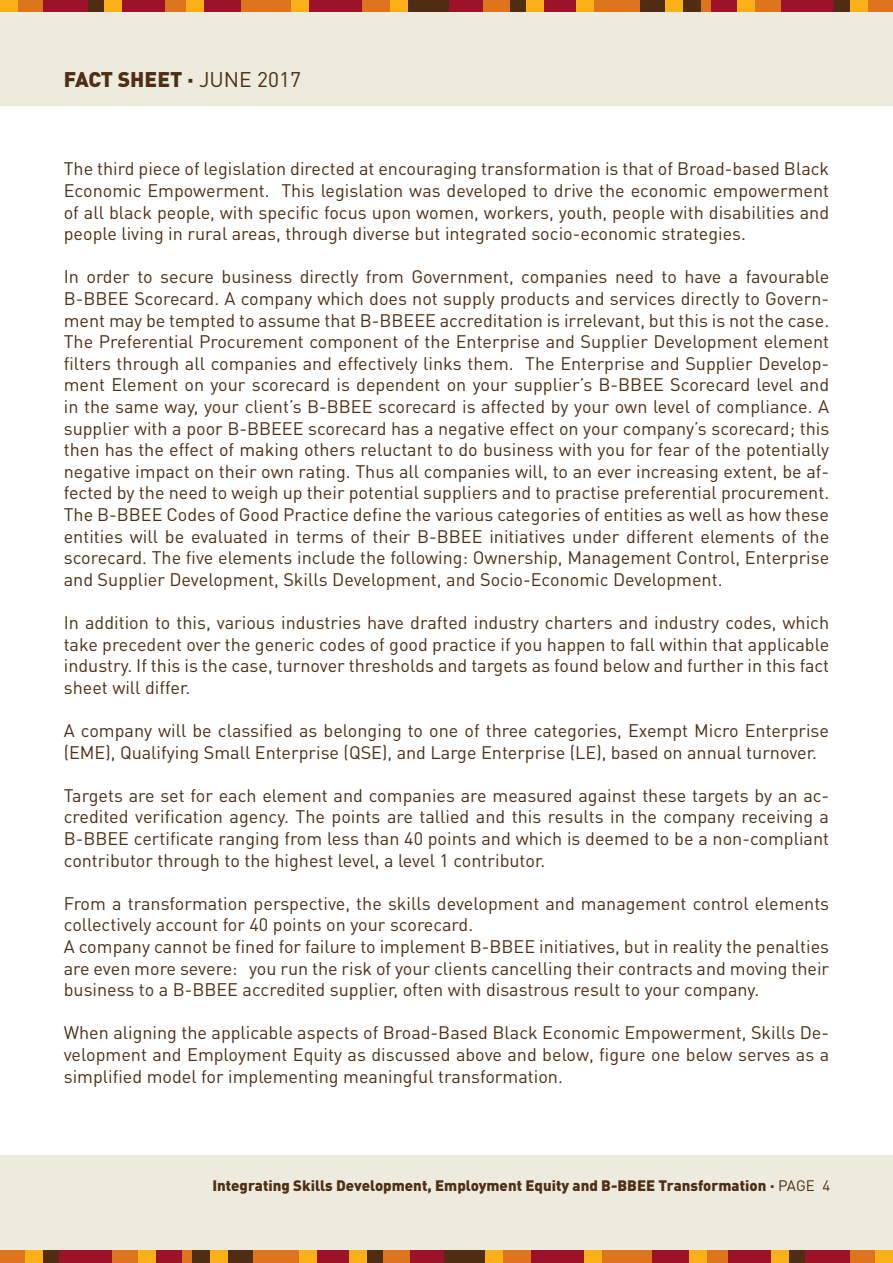
<style>
.page{position:relative;width:893px;height:1263px;background:#fff}
.page>*{position:absolute;margin:0;border:0;box-sizing:border-box;transform-origin:0 0}
.t1{font:900 21px "DIN Pro";color:#4f2e12}
.t2{font:18px/21.6px "DIN Pro";color:#4f2e12;text-align:justify}
.t3{font:900 15px "DIN Pro";color:#4f2e12}
.s1{font-weight:400}
</style>
<div class="page">
<div style="left:866px;top:0;width:27px;height:13px;background:#de751c"></div>
<div style="left:240px;top:0;width:53px;height:13px;background:#de751c"></div>
<div style="left:591px;top:0;width:62px;height:13px;background:#de751c"></div>
<div style="left:482px;top:0;width:29px;height:13px;background:#de751c"></div>
<div style="left:14px;top:0;width:30px;height:13px;background:#de751c"></div>
<div style="left:160px;top:0;width:29px;height:13px;background:#de751c"></div>
<div style="left:754px;top:0;width:29px;height:13px;background:#de751c"></div>
<div style="left:362px;top:0;width:29px;height:13px;background:#de751c"></div>
<div style="left:543px;top:0;width:36px;height:13px;background:#9c1229"></div>
<div style="left:204px;top:0;width:36px;height:13px;background:#9c1229"></div>
<div style="left:447px;top:0;width:36px;height:13px;background:#9c1229"></div>
<div style="left:44px;top:0;width:46px;height:13px;background:#9c1229"></div>
<div style="left:119px;top:0;width:46px;height:13px;background:#9c1229"></div>
<div style="left:781px;top:0;width:54px;height:13px;background:#9c1229"></div>
<div style="left:308px;top:0;width:54px;height:13px;background:#9c1229"></div>
<div style="left:640px;top:0;width:61px;height:13px;background:#4f2e14"></div>
<div style="left:709px;top:0;width:30px;height:13px;background:#9c1229"></div>
<div style="left:406px;top:0;width:42px;height:13px;background:#4f2e14"></div>
<div style="left:89px;top:0;width:17px;height:13px;background:#4f2e14"></div>
<div style="left:510px;top:0;width:17px;height:13px;background:#4f2e14"></div>
<div style="left:834px;top:0;width:17px;height:13px;background:#4f2e14"></div>
<div style="left:0;top:0;width:17px;height:13px;background:#fcb017"></div>
<div style="left:187px;top:0;width:17px;height:13px;background:#fcb017"></div>
<div style="left:738px;top:0;width:17px;height:13px;background:#fcb017"></div>
<div style="left:665px;top:0;width:18px;height:13px;background:#fcb017"></div>
<div style="left:577px;top:0;width:17px;height:13px;background:#fcb017"></div>
<div style="left:390px;top:0;width:17px;height:13px;background:#fcb017"></div>
<div style="left:104px;top:0;width:18px;height:13px;background:#fcb017"></div>
<div style="left:526px;top:0;width:17px;height:13px;background:#fcb017"></div>
<div style="left:850px;top:0;width:17px;height:13px;background:#fcb017"></div>
<div style="left:291px;top:0;width:17px;height:13px;background:#fcb017"></div>
<div style="left:702px;top:0;width:9px;height:13px;background:#de751c"></div>
<div style="left:0;top:13px;width:893px;height:93px;background:#edebde"></div>
<div style="left:0;top:1250px;width:26px;height:13px;background:#de751c"></div>
<div style="left:600px;top:1250px;width:53px;height:13px;background:#de751c"></div>
<div style="left:240px;top:1250px;width:62px;height:13px;background:#de751c"></div>
<div style="left:381px;top:1250px;width:30px;height:13px;background:#de751c"></div>
<div style="left:849px;top:1250px;width:30px;height:13px;background:#de751c"></div>
<div style="left:704px;top:1250px;width:29px;height:13px;background:#de751c"></div>
<div style="left:110px;top:1250px;width:29px;height:13px;background:#de751c"></div>
<div style="left:502px;top:1250px;width:29px;height:13px;background:#de751c"></div>
<div style="left:314px;top:1250px;width:36px;height:13px;background:#9c1229"></div>
<div style="left:653px;top:1250px;width:36px;height:13px;background:#9c1229"></div>
<div style="left:410px;top:1250px;width:36px;height:13px;background:#9c1229"></div>
<div style="left:803px;top:1250px;width:46px;height:13px;background:#9c1229"></div>
<div style="left:728px;top:1250px;width:46px;height:13px;background:#9c1229"></div>
<div style="left:58px;top:1250px;width:54px;height:13px;background:#9c1229"></div>
<div style="left:531px;top:1250px;width:54px;height:13px;background:#9c1229"></div>
<div style="left:191px;top:1250px;width:62px;height:13px;background:#4f2e14"></div>
<div style="left:154px;top:1250px;width:29px;height:13px;background:#9c1229"></div>
<div style="left:444px;top:1250px;width:43px;height:13px;background:#4f2e14"></div>
<div style="left:787px;top:1250px;width:17px;height:13px;background:#4f2e14"></div>
<div style="left:366px;top:1250px;width:17px;height:13px;background:#4f2e14"></div>
<div style="left:42px;top:1250px;width:17px;height:13px;background:#4f2e14"></div>
<div style="left:876px;top:1250px;width:17px;height:13px;background:#fcb017"></div>
<div style="left:689px;top:1250px;width:17px;height:13px;background:#fcb017"></div>
<div style="left:138px;top:1250px;width:17px;height:13px;background:#fcb017"></div>
<div style="left:210px;top:1250px;width:18px;height:13px;background:#fcb017"></div>
<div style="left:299px;top:1250px;width:17px;height:13px;background:#fcb017"></div>
<div style="left:486px;top:1250px;width:17px;height:13px;background:#fcb017"></div>
<div style="left:771px;top:1250px;width:18px;height:13px;background:#fcb017"></div>
<div style="left:349px;top:1250px;width:18px;height:13px;background:#fcb017"></div>
<div style="left:26px;top:1250px;width:17px;height:13px;background:#fcb017"></div>
<div style="left:585px;top:1250px;width:17px;height:13px;background:#fcb017"></div>
<div style="left:182px;top:1250px;width:9px;height:13px;background:#de751c"></div>
<div style="left:0;top:1155px;width:893px;height:95px;background:#edebde"></div>
<p class="t1" style="left:64px;top:65px;width:239px">FACT SHEET · <span class="s1">JUNE 2017</span></p>
<p class="t2" style="left:64px;top:157px;width:767px">The third piece of legislation directed at encouraging transformation is that of Broad-based Black Economic Empowerment. This legislation was developed to drive the economic empowerment of all black people, with specific focus upon women, workers, youth, people with disabilities and people living in rural areas, through diverse but integrated socio-economic strategies.</p>
<p class="t2" style="left:64px;top:265px;width:767px">In order to secure business directly from Government, companies need to have a favourable B-BBEE Scorecard. A company which does not supply products and services directly to Govern&shy;ment may be tempted to assume that B-BBEEE accreditation is irrelevant, but this is not the case.<br>The Preferential Procurement component of the Enterprise and Supplier Development element filters through all companies and effectively links them. The Enterprise and Supplier Develop&shy;ment Element on your scorecard is dependent on your supplier’s B-BBEE Scorecard level and in the same way, your client’s B-BBEE scorecard is affected by your own level of compliance. A supplier with a poor B-BBEEE scorecard has a negative effect on your company’s scorecard; this then has the effect of making others reluctant to do business with you for fear of the potentially negative impact on their own rating. Thus all companies will, to an ever increasing extent, be af&shy;fected by the need to weigh up their potential suppliers and to practise preferential procurement.<br>The B-BBEE Codes of Good Practice define the various categories of entities as well as how these entities will be evaluated in terms of their B-BBEE initiatives under different elements of the scorecard. The five elements include the following: Ownership, Management Control, Enterprise and Supplier Development, Skills Development, and Socio-Economic Development.</p>
<p class="t2" style="left:64px;top:611px;width:767px">In addition to this, various industries have drafted industry charters and industry codes, which take precedent over the generic codes of good practice if you happen to fall within that applicable industry. If this is the case, turnover thresholds and targets as found below and further in this fact sheet will differ.</p>
<p class="t2" style="left:64px;top:719px;width:767px">A company will be classified as belonging to one of three categories, Exempt Micro Enterprise (EME), Qualifying Small Enterprise (QSE), and Large Enterprise (LE), based on annual turnover.</p>
<p class="t2" style="left:64px;top:784px;width:767px">Targets are set for each element and companies are measured against these targets by an ac&shy;credited verification agency. The points are tallied and this results in the company receiving a B-BBEE certificate ranging from less than 40 points and which is deemed to be a non-compliant contributor through to the highest level, a level 1 contributor.</p>
<p class="t2" style="left:64px;top:892px;width:767px;text-align:left">From a transformation perspective, the skills development and management control elements collectively account for 40 points on your scorecard.<br>A company cannot be fined for failure to implement B-BBEE initiatives, but in reality the penalties are even more severe: you run the risk of your clients cancelling their contracts and moving their business to a B-BBEE accredited supplier, often with disastrous result to your company.</p>
<p class="t2" style="left:64px;top:1021px;width:767px">When aligning the applicable aspects of Broad-Based Black Economic Empowerment, Skills De&shy;velopment and Employment Equity as discussed above and below, figure one below serves as a simplified model for implementing meaningful transformation.</p>
<p class="t3" style="left:212px;top:1175px;width:619px">Integrating Skills Development, Employment Equity and B-BBEE Transformation · <span class="s1">PAGE 4</span></p>
</div>
